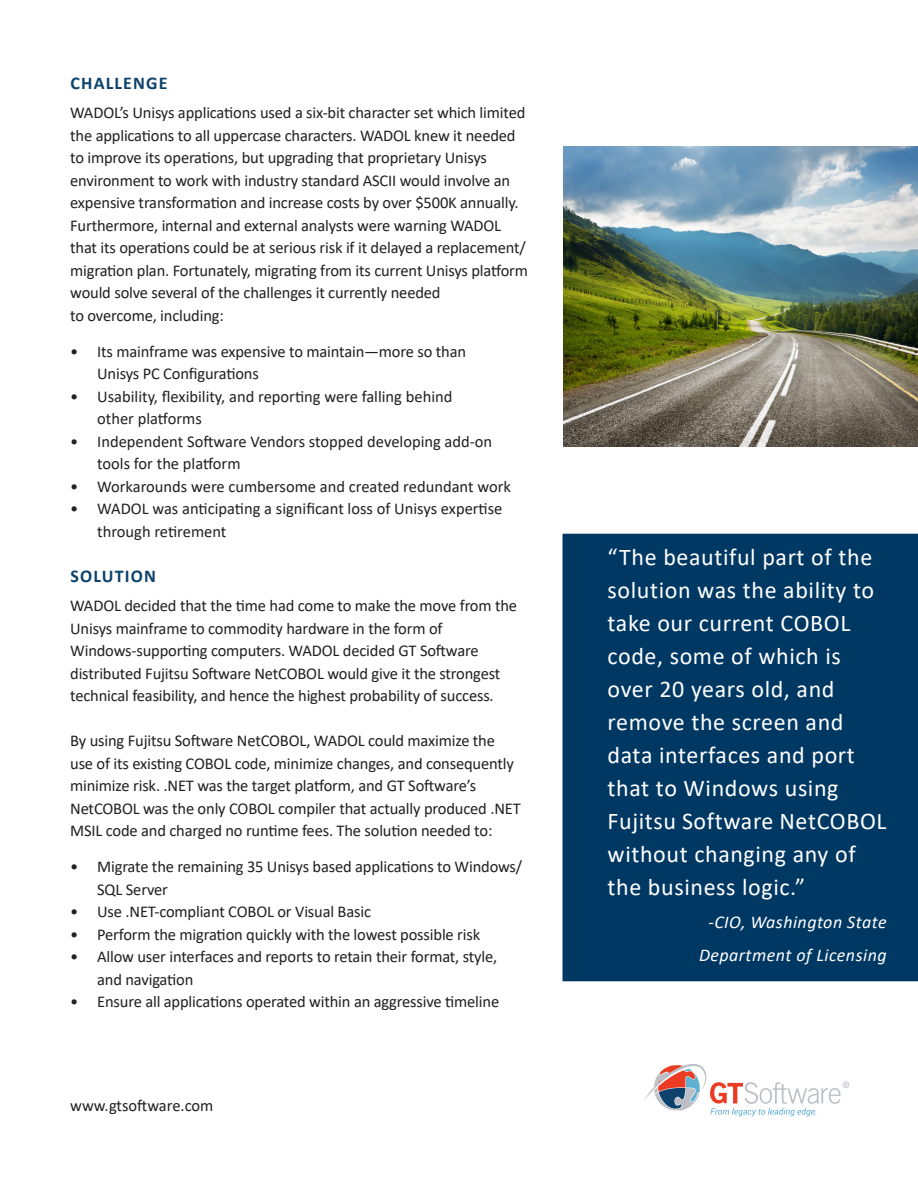
<style>
.page{position:relative;width:918px;height:1188px;background:#fff}
.page>*{position:absolute;margin:0;border:0;box-sizing:border-box;transform-origin:0 0}
.t1{font:24px/33px "Calibri";letter-spacing:.025em;color:#fff}
.t2{font:italic 18px/33px "Calibri";letter-spacing:.025em;color:#fff;text-align:center}
.Subhead{font:700 18px "Calibri";letter-spacing:.065em;color:#0d426c}
.t3{font:16.5px/22.5px "Calibri";letter-spacing:-.01em;color:#231f20}
.s1{font-style:normal}
</style>
<div class="page">
<svg style="left:643px;top:1064px;width:206px;height:52px"></svg>
<div style="left:562px;top:533px;width:356px;height:449px;background:#003864"></div>
<img style="left:564px;top:147px;width:354px;height:300px">
<p class="Subhead" style="left:71px;top:70px;width:99px">CHALLENGE</p>
<p class="t3" style="left:70px;top:101px;width:459px">WADOL’s Unisys applications used a six-bit character set which limited the applications to all uppercase characters. WADOL knew it needed to improve its operations, but upgrading that proprietary Unisys environment to work with industry standard ASCII would involve an expensive transformation and increase costs by over $500K annually.<br>Furthermore, internal and external analysts were warning WADOL that its operations could be at serious risk if it delayed a replacement/ migration plan. Fortunately, migrating from its current Unisys platform would solve several of the challenges it currently needed</p>
<p class="t3" style="left:70px;top:304px;width:155px">to overcome, including:</p>
<p class="t3" style="left:70px;top:340px;width:397px">• Its mainframe was expensive to maintain—more so than</p>
<p class="t3" style="left:97px;top:362px;width:163px">Unisys PC Configurations</p>
<p class="t3" style="left:70px;top:385px;width:384px">• Usability, flexibility, and reporting were falling behind</p>
<p class="t3" style="left:97px;top:407px;width:106px">other platforms</p>
<p class="t3" style="left:97px;top:430px;width:397px;text-indent:-27px">• Independent Software Vendors stopped developing add-on tools for the platform</p>
<p class="t3" style="left:70px;top:475px;width:442px">• Workarounds were cumbersome and created redundant work</p>
<p class="t3" style="left:97px;top:497px;width:407px;text-indent:-27px">• WADOL was anticipating a significant loss of Unisys expertise through retirement</p>
<p class="Subhead" style="left:71px;top:563px;width:87px">SOLUTION</p>
<p class="t3" style="left:70px;top:594px;width:448px">WADOL decided that the time had come to make the move from the<br>Unisys mainframe to commodity hardware in the form of</p>
<p class="t3" style="left:70px;top:639px;width:432px">Windows-supporting computers. WADOL decided GT Software distributed Fujitsu Software NetCOBOL would give it the strongest technical feasibility, and hence the highest probability of success.</p>
<p class="t3" style="left:70px;top:729px;width:452px">By using Fujitsu Software NetCOBOL, WADOL could maximize the use of its existing COBOL code, minimize changes, and consequently minimize risk. .NET was the target platform, and GT Software’s NetCOBOL was the only COBOL compiler that actually produced .NET MSIL code and charged no runtime fees. The solution needed to:</p>
<p class="t3" style="left:97px;top:855px;width:427px;text-indent:-27px">• Migrate the remaining 35 Unisys based applications to Windows/<br>SQL Server</p>
<p class="t3" style="left:70px;top:900px;width:302px">• Use .NET-compliant COBOL or Visual Basic</p>
<p class="t3" style="left:70px;top:922px;width:412px">• Perform the migration quickly with the lowest possible risk</p>
<p class="t3" style="left:70px;top:945px;width:429px">• Allow user interfaces and reports to retain their format, style,</p>
<p class="t3" style="left:97px;top:967px;width:98px">and navigation</p>
<p class="t3" style="left:70px;top:990px;width:431px">• Ensure all applications operated within an aggressive timeline</p>
<p class="t3" style="left:70px;top:1094px;width:145px">www.gtsoftware.com</p>
<p class="t1" style="left:608px;top:540px;width:281px">“The beautiful part of the solution was the ability to take our current COBOL code, some of which is over 20 years old, and remove the screen and data interfaces and port that to Windows using<br>Fujitsu Software NetCOBOL without changing any of the business logic.”</p>
<p class="t2" style="left:699px;top:905px;width:189px"><span class="s1">-</span>CIO, Washington State<br>Department of Licensing</p>
</div>
